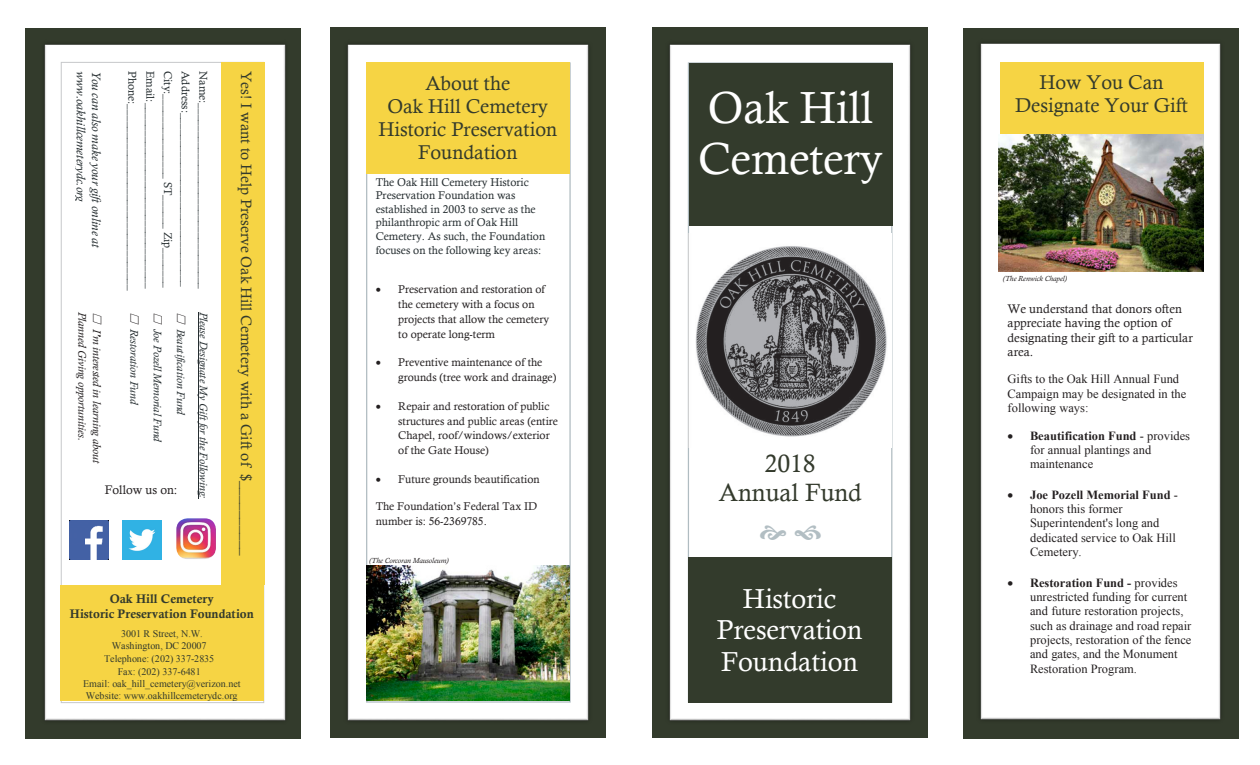
<style>
.page{position:relative;width:1260px;height:765px;background:#fff}
.page>*{position:absolute;margin:0;border:0;box-sizing:border-box;transform-origin:0 0}
.t1{font:45px "Calisto";color:#fff}
.t2{font:27.5px/31.8px "Calisto";color:#fff;text-align:center}
.t3{font:25px/28.8px "Calisto";color:#333a2c;text-align:center}
.t4{font:20px/23.1px "Calisto";color:#333a2c;text-align:center}
.t5{font:15px "Calisto";color:#333a2c}
.t6{font:12.5px/14.4px "Times New Roman";color:#231f20}
.t7{font:12.5px/14.5px "Calisto";color:#231f20}
.t8{font:italic 12.5px "Calisto";color:#252d30}
.t9{font:12.5px/14.9px "Calis MT Bol";color:#333a2c;text-align:center}
.t10{font:11.25px/13.6px "Calisto";color:#252d30}
.t11{font:11.25px/15px "Calisto";color:#231f20}
.t12{font:italic 11.25px/23.4px "Calisto";color:#252d30}
.t13{font:italic 11.25px/14.4px "Calisto";color:#231f20}
.t14{font:10px/12.4px "Times New Roman";letter-spacing:-.005em;color:#333a2c;text-align:center}
.t15{font:italic 7.5px "Calisto";color:#231f20}
.s1{font-family:"MS Gothic"}
.s2{font-family:"MS Gothic";color:#231f20}
.s3{font-weight:700}
</style>
<div class="page">
<div style="left:25px;top:28px;width:275px;height:711px;background:#333b2c"></div>
<div style="left:331px;top:27px;width:275px;height:711px;background:#333b2c"></div>
<div style="left:652px;top:27px;width:276px;height:711px;background:#333b2c"></div>
<div style="left:347px;top:44px;width:242px;height:677px;background:#fff"></div>
<img style="left:669px;top:44px;width:242px;height:677px">
<div style="left:963px;top:28px;width:275px;height:711px;background:#333b2c"></div>
<div style="left:980px;top:43px;width:241px;height:677px;background:#fff"></div>
<div style="left:44px;top:44px;width:242px;height:677px;background:#fff"></div>
<div style="left:60px;top:628px;width:204px;height:73px;background:#f6d444"></div>
<div style="left:60px;top:585px;width:204px;height:43px;background:#f6d444"></div>
<div style="left:366px;top:62px;width:204px;height:112px;background:#f6d444"></div>
<div style="left:689px;top:63px;width:203px;height:162px;background:#333b2c"></div>
<div style="left:688px;top:557px;width:204px;height:146px;background:#333b2c"></div>
<div style="left:1000px;top:62px;width:203px;height:73px;background:#f6d444"></div>
<img style="left:689px;top:234px;width:202px;height:213px">
<img style="left:366px;top:565px;width:204px;height:136px">
<img style="left:999px;top:135px;width:204px;height:136px">
<div style="left:221px;top:62px;width:43px;height:523px;background:#f6d444"></div>
<hr style="left:198px;top:312px;width:1px;height:186px;background:#252d30">
<div style="left:67px;top:506px;width:149px;height:62px;background:#fff"></div>
<img style="left:70px;top:520px;width:39px;height:39px">
<img style="left:123px;top:521px;width:39px;height:39px">
<img style="left:176px;top:518px;width:40px;height:41px">
<svg style="left:760px;top:525px;width:26px;height:15px"></svg>
<svg style="left:795px;top:525px;width:26px;height:15px"></svg>
<p class="t8" style="left:88px;top:71px;width:134px;rotate:90deg">www.oakhillcemeterydc.org</p>
<p class="t8" style="left:104px;top:71px;width:179px;rotate:90deg">You can also make your gift online at</p>
<p class="t10" style="left:139px;top:71px;width:221px;rotate:90deg">Phone:_________________________________</p>
<p class="t10" style="left:157px;top:71px;width:219px;rotate:90deg">Email:_________________________________</p>
<p class="t10" style="left:175px;top:71px;width:219px;rotate:90deg">City:_______________ ST______ Zip_______</p>
<p class="t10" style="left:193px;top:71px;width:218px;rotate:90deg">Address:_______________________________</p>
<p class="t10" style="left:210px;top:71px;width:220px;rotate:90deg">Name:_________________________________</p>
<p class="t5" style="left:255px;top:71px;width:487px;rotate:90deg">Yes! I want to Help Preserve Oak Hill Cemetery with a Gift of $__________</p>
<p class="t13" style="left:104px;top:312px;width:153px;rotate:90deg"><span class="s1">☐</span> I’m interested in learning about<br>Planned Giving opportunities.</p>
<p class="t12" style="left:193px;top:312px;width:105px;rotate:90deg"><span class="s2">☐</span> Beautification Fund</p>
<p class="t12" style="left:215px;top:312px;width:188px;rotate:90deg">Please Designate My Gift for the Following:</p>
<p class="t12" style="left:169px;top:312px;width:132px;rotate:90deg"><span class="s2">☐</span> Joe Pozell Memorial Fund <span class="s2">☐</span> Restoration Fund</p>
<p class="t7" style="left:105px;top:482px;width:74px">Follow us on:</p>
<p class="t9" style="left:70px;top:591px;width:185px">Oak Hill Cemetery<br>Historic Preservation Foundation</p>
<p class="t14" style="left:83px;top:627px;width:159px">3001 R Street, N.W.<br>Washington, DC 20007<br>Telephone: (202) 337-2835<br>Fax: (202) 337-6481<br>Email: oak_hill_cemetery@verizon.net<br>Website: www.oakhillcemeterydc.org</p>
<p class="t4" style="left:378px;top:71px;width:180px">About the<br>Oak Hill Cemetery<br>Historic Preservation<br>Foundation</p>
<p class="t10" style="left:376px;top:175px;width:155px">The Oak Hill Cemetery Historic</p>
<p class="t10" style="left:376px;top:188px;width:171px">Preservation Foundation was established in 2003 to serve as the philanthropic arm of Oak Hill<br>Cemetery. As such, the Foundation focuses on the following key areas:</p>
<p class="t11" style="left:398px;top:282px;width:152px;text-indent:-22px">• Preservation and restoration of the cemetery with a focus on projects that allow the cemetery to operate long-term</p>
<p class="t11" style="left:398px;top:355px;width:160px;text-indent:-22px">• Preventive maintenance of the grounds (tree work and drainage)</p>
<p class="t11" style="left:398px;top:398px;width:161px;text-indent:-22px">• Repair and restoration of public structures and public areas (entire<br>Chapel, roof/windows/exterior of the Gate House)</p>
<p class="t11" style="left:376px;top:471px;width:166px">• Future grounds beautification</p>
<p class="t11" style="left:376px;top:499px;width:163px">The Foundation’s Federal Tax ID number is: 56-2369785.</p>
<p class="t15" style="left:369px;top:556px;width:81px">(The Corcoran Mausoleum)</p>
<p class="t1" style="left:708px;top:81px;width:167px">Oak Hill</p>
<p class="t1" style="left:698px;top:133px;width:186px">Cemetery</p>
<p class="t3" style="left:719px;top:449px;width:144px">2018<br>Annual Fund</p>
<p class="t2" style="left:717px;top:582px;width:147px">Historic<br>Preservation<br>Foundation</p>
<p class="t4" style="left:1015px;top:71px;width:174px">How You Can<br>Designate Your Gift</p>
<p class="t15" style="left:1003px;top:274px;width:66px">(The Renwick Chapel)</p>
<p class="t7" style="left:1008px;top:301px;width:187px">We understand that donors often appreciate having the option of designating their gift to a particular area.</p>
<p class="t6" style="left:1008px;top:372px;width:180px">Gifts to the Oak Hill Annual Fund<br>Campaign may be designated in the following ways:</p>
<p class="t6" style="left:1030px;top:428px;width:162px;text-indent:-22px">• <span class="s3">Beautification Fund</span> - provides for annual plantings and maintenance</p>
<p class="t6" style="left:1030px;top:487px;width:149px;text-indent:-22px">• <span class="s3">Joe Pozell Memorial Fund</span> - honors this former<br>Superintendent's long and dedicated service to Oak Hill<br>Cemetery.</p>
<p class="t6" style="left:1030px;top:575px;width:163px;text-indent:-22px">• <span class="s3">Restoration Fund -</span> provides unrestricted funding for current and future restoration projects, such as drainage and road repair projects, restoration of the fence and gates, and the Monument<br>Restoration Program.</p>
</div>
